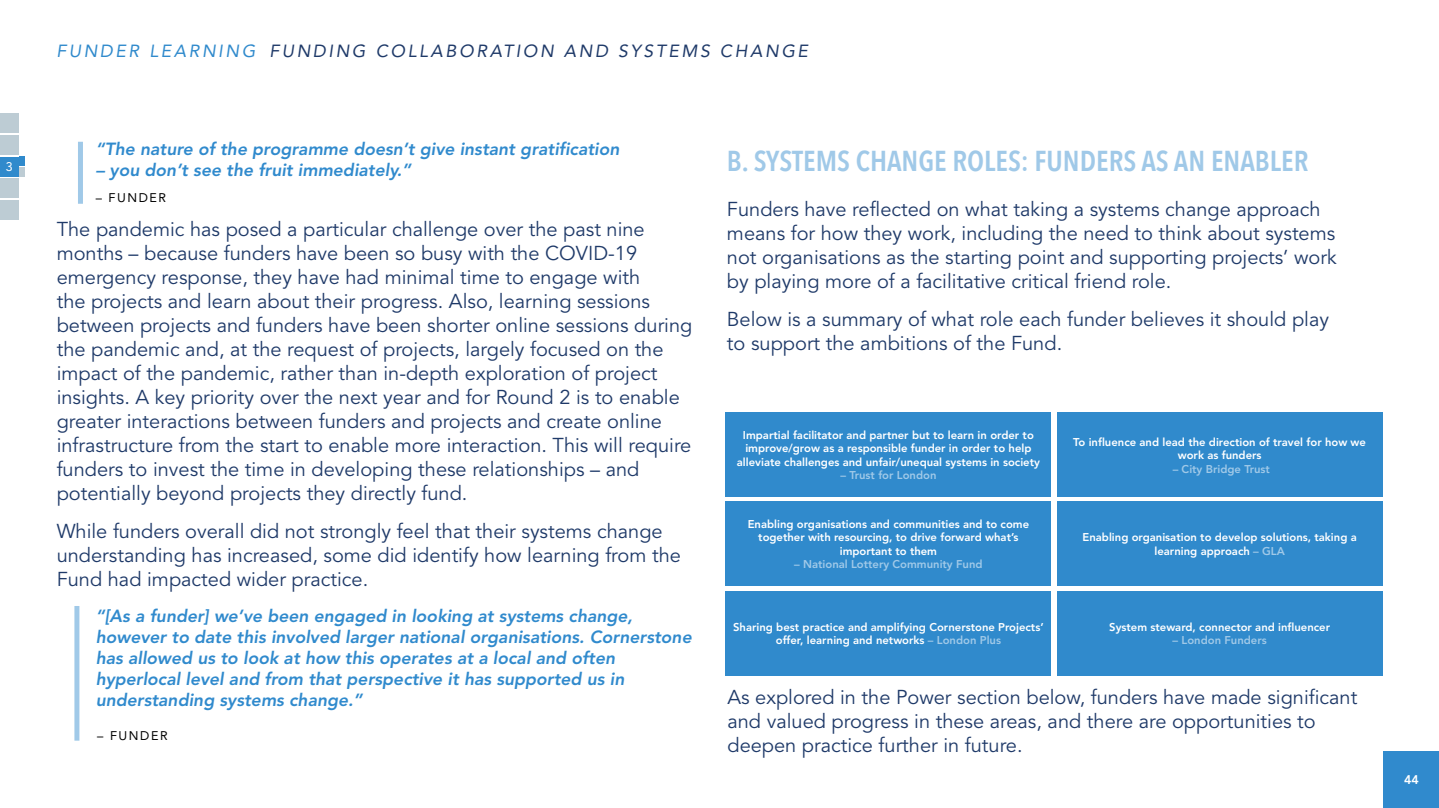
<style>
.page{position:relative;width:1439px;height:808px;background:#fff}
.page>*{position:absolute;margin:0;border:0;box-sizing:border-box;transform-origin:0 0}
.t1{font:600 28.75px "Avenir Next Condensed";color:#a0c9e8}
.t2{font:20px/24px "Avenir";color:#1f3a69}
.t3{font:italic 800 17.5px/21px "Avenir";color:#308acd}
.t4{font:italic 17.5px "Avenir";letter-spacing:.15em;color:#1f3a69}
.t5{font:12.5px "Avenir";letter-spacing:.125em;color:#000}
.t6{font:800 12.5px "Avenir";color:#fff}
.t7{font:12.5px "Avenir";color:#fff}
.t8{font:800 11.25px/13.5px "Avenir";color:#fff;text-align:center}
.t9{font:800 11.25px "Avenir";color:#a0c9e8}
.s1{color:#308acc}
.s2{color:#a0c9e8}
</style>
<div class="page">
<div style="left:1383px;top:751px;width:56px;height:57px;background:#308acd"></div>
<div style="left:0;top:135px;width:19px;height:20px;background:#bdccd4"></div>
<div style="left:20px;top:167px;width:5px;height:10px;background:#bdccd4"></div>
<div style="left:0;top:113px;width:19px;height:20px;background:#bdccd4"></div>
<div style="left:20px;top:157px;width:5px;height:9px;background:#308acc"></div>
<div style="left:0;top:157px;width:19px;height:20px;background:#308acc"></div>
<div style="left:0;top:178px;width:19px;height:20px;background:#bdccd4"></div>
<div style="left:0;top:200px;width:19px;height:20px;background:#bdccd4"></div>
<div style="left:1057px;top:412px;width:325px;height:85px;background:#308acc"></div>
<div style="left:726px;top:502px;width:325px;height:84px;background:#308acc"></div>
<div style="left:726px;top:412px;width:325px;height:85px;background:#308acc"></div>
<div style="left:726px;top:591px;width:325px;height:84px;background:#308acc"></div>
<div style="left:1057px;top:502px;width:325px;height:84px;background:#308acc"></div>
<div style="left:1057px;top:591px;width:325px;height:84px;background:#308acc"></div>
<div style="left:74px;top:606px;width:5px;height:135px;background:#a0c9e8"></div>
<div style="left:78px;top:142px;width:5px;height:62px;background:#a0c9e8"></div>
<p class="t7" style="left:6px;top:160px;width:8px">3</p>
<p class="t4" style="left:56px;top:40px;width:753px"><span class="s1">FUNDER LEARNING</span> FUNDING COLLABORATION AND SYSTEMS CHANGE</p>
<p class="t3" style="left:96px;top:138px;width:525px">“The nature of the programme doesn’t give instant gratification</p>
<p class="t3" style="left:96px;top:159px;width:317px">– you don’t see the fruit immediately.”</p>
<p class="t5" style="left:96px;top:190px;width:72px">– FUNDER</p>
<p class="t2" style="left:57px;top:218px;width:637px">The pandemic has posed a particular challenge over the past nine months – because funders have been so busy with the COVID-19 emergency response, they have had minimal time to engage with<br>the projects and learn about their progress. Also, learning sessions between projects and funders have been shorter online sessions during the pandemic and, at the request of projects, largely focused on the impact of the pandemic, rather than in-depth exploration of project insights. A key priority over the next year and for Round 2 is to enable greater interactions between funders and projects and create online infrastructure from the start to enable more interaction. This will require funders to invest the time in developing these relationships – and potentially beyond projects they directly fund.</p>
<p class="t2" style="left:57px;top:520px;width:626px">While funders overall did not strongly feel that their systems change understanding has increased, some did identify how learning from the<br>Fund had impacted wider practice.</p>
<p class="t3" style="left:96px;top:605px;width:597px">“[As a funder] we’ve been engaged in looking at systems change, however to date this involved larger national organisations. Cornerstone has allowed us to look at how this operates at a local and often hyperlocal level and from that perspective it has supported us in understanding systems change.”</p>
<p class="t5" style="left:97px;top:728px;width:72px">– FUNDER</p>
<h1 class="t1" style="left:727px;top:136px;width:583px">B. SYSTEMS CHANGE ROLES: FUNDERS AS AN ENABLER</h1>
<p class="t2" style="left:727px;top:197px;width:611px">Funders have reflected on what taking a systems change approach means for how they work, including the need to think about systems not organisations as the starting point and supporting projects’ work by playing more of a facilitative critical friend role.</p>
<p class="t2" style="left:727px;top:308px;width:603px">Below is a summary of what role each funder believes it should play to support the ambitions of the Fund.</p>
<p class="t8" style="left:737px;top:428px;width:304px">Impartial facilitator and partner but to learn in order to improve/grow as a responsible funder in order to help alleviate challenges and unfair/unequal systems in society</p>
<p class="t9" style="left:840px;top:469px;width:98px">– Trust for London</p>
<p class="t8" style="left:747px;top:517px;width:283px">Enabling organisations and communities and to come together with resourcing, to drive forward what’s important to them</p>
<p class="t9" style="left:794px;top:558px;width:190px">– National Lottery Community Fund</p>
<p class="t8" style="left:733px;top:620px;width:312px">Sharing best practice and amplifying Cornerstone Projects’ offer, learning and networks <span class="s2">– London Plus</span></p>
<p class="t8" style="left:1073px;top:435px;width:294px">To influence and lead the direction of travel for how we work as funders</p>
<p class="t9" style="left:1172px;top:462px;width:99px">– City Bridge Trust</p>
<p class="t8" style="left:1082px;top:531px;width:276px">Enabling organisation to develop solutions, taking a learning approach <span class="s2">– GLA</span></p>
<p class="t8" style="left:1109px;top:620px;width:222px">System steward, connector and influencer</p>
<p class="t9" style="left:1172px;top:633px;width:96px">– London Funders</p>
<p class="t2" style="left:727px;top:686px;width:631px">As explored in the Power section below, funders have made significant and valued progress in these areas, and there are opportunities to deepen practice further in future.</p>
<p class="t6" style="left:1404px;top:772px;width:16px">44</p>
</div>
